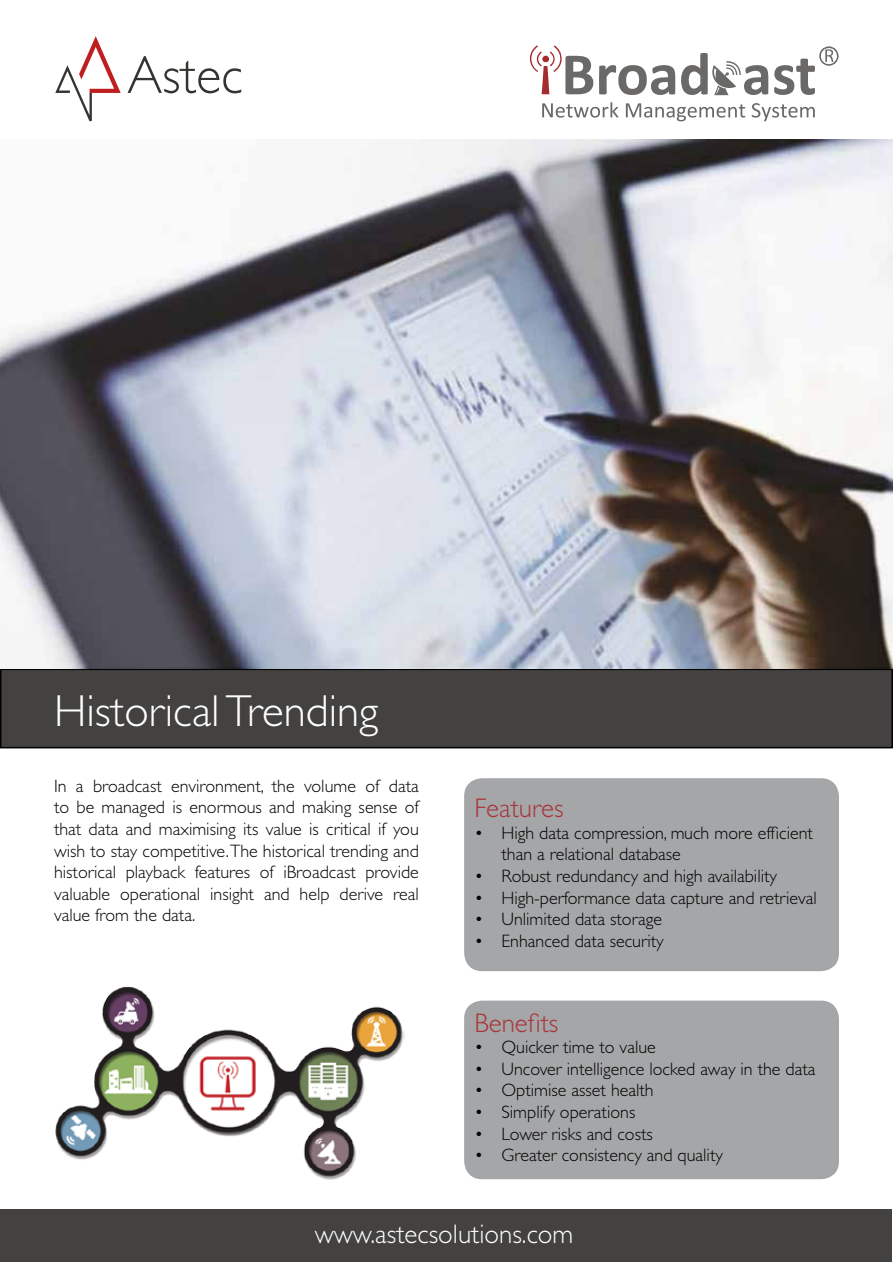
<style>
.page{position:relative;width:893px;height:1263px;background:#fff}
.page>*{position:absolute;margin:0;border:0;box-sizing:border-box;transform-origin:0 0}
.t1{font:300 45px "Gill Sans";color:#fff}
.t2{font:300 27px "Gill Sans";color:#fff}
.t3{font:300 27px "Gill Sans";color:#a93439}
.t4{font:300 18px/21.6px "Gill Sans";color:#000;text-align:justify}
</style>
<div class="page">
<svg style="left:530px;top:45px;width:145px;height:50px"></svg>
<svg style="left:542px;top:102px;width:76px;height:16px"></svg>
<svg style="left:626px;top:103px;width:119px;height:18px"></svg>
<svg style="left:752px;top:103px;width:63px;height:18px"></svg>
<svg style="left:681px;top:46px;width:157px;height:50px"></svg>
<div style="left:1px;top:669px;width:891px;height:79px;background:#434241"></div>
<div style="left:0;top:668px;width:893px;height:80px;border:2px solid #000"></div>
<div style="left:464px;top:778px;width:375px;height:193px;background:#a5a6a8;border-radius:18px"></div>
<div style="left:464px;top:1000px;width:375px;height:179px;background:#a5a6a8;border-radius:18px"></div>
<svg style="left:55px;top:36px;width:66px;height:85px"></svg>
<svg style="left:128px;top:56px;width:113px;height:37px"></svg>
<img style="left:55px;top:986px;width:349px;height:193px">
<div style="left:1px;top:1210px;width:891px;height:52px;background:#434241"></div>
<img style="left:0;top:139px;width:893px;height:529px">
<h1 class="t1" style="left:54px;top:686px;width:326px">Historical Trending</h1>
<p class="t4" style="left:54px;top:775px;width:366px">In a broadcast environment, the volume of data to be managed is enormous and making sense of that data and maximising its value is critical if you wish to stay competitive. The historical trending and historical playback features of iBroadcast provide valuable operational insight and help derive real value from the data.</p>
<h2 class="t3" style="left:474px;top:793px;width:91px">Features</h2>
<p class="t4" style="left:501px;top:822px;width:313px;text-indent:-27px">• High data compression, much more efficient than a relational database</p>
<p class="t4" style="left:474px;top:865px;width:304px">• Robust redundancy and high availability</p>
<p class="t4" style="left:474px;top:887px;width:344px">• High-performance data capture and retrieval</p>
<p class="t4" style="left:474px;top:909px;width:189px">• Unlimited data storage</p>
<p class="t4" style="left:474px;top:930px;width:191px">• Enhanced data security</p>
<h2 class="t3" style="left:474px;top:1007px;width:86px">Benefits</h2>
<p class="t4" style="left:474px;top:1037px;width:183px">• Quicker time to value</p>
<p class="t4" style="left:474px;top:1058px;width:343px">• Uncover intelligence locked away in the data</p>
<p class="t4" style="left:474px;top:1080px;width:181px">• Optimise asset health</p>
<p class="t4" style="left:474px;top:1101px;width:162px">• Simplify operations</p>
<p class="t4" style="left:474px;top:1123px;width:180px">• Lower risks and costs</p>
<p class="t4" style="left:474px;top:1145px;width:250px">• Greater consistency and quality</p>
<h2 class="t2" style="left:315px;top:1219px;width:260px">www.astecsolutions.com</h2>
</div>
